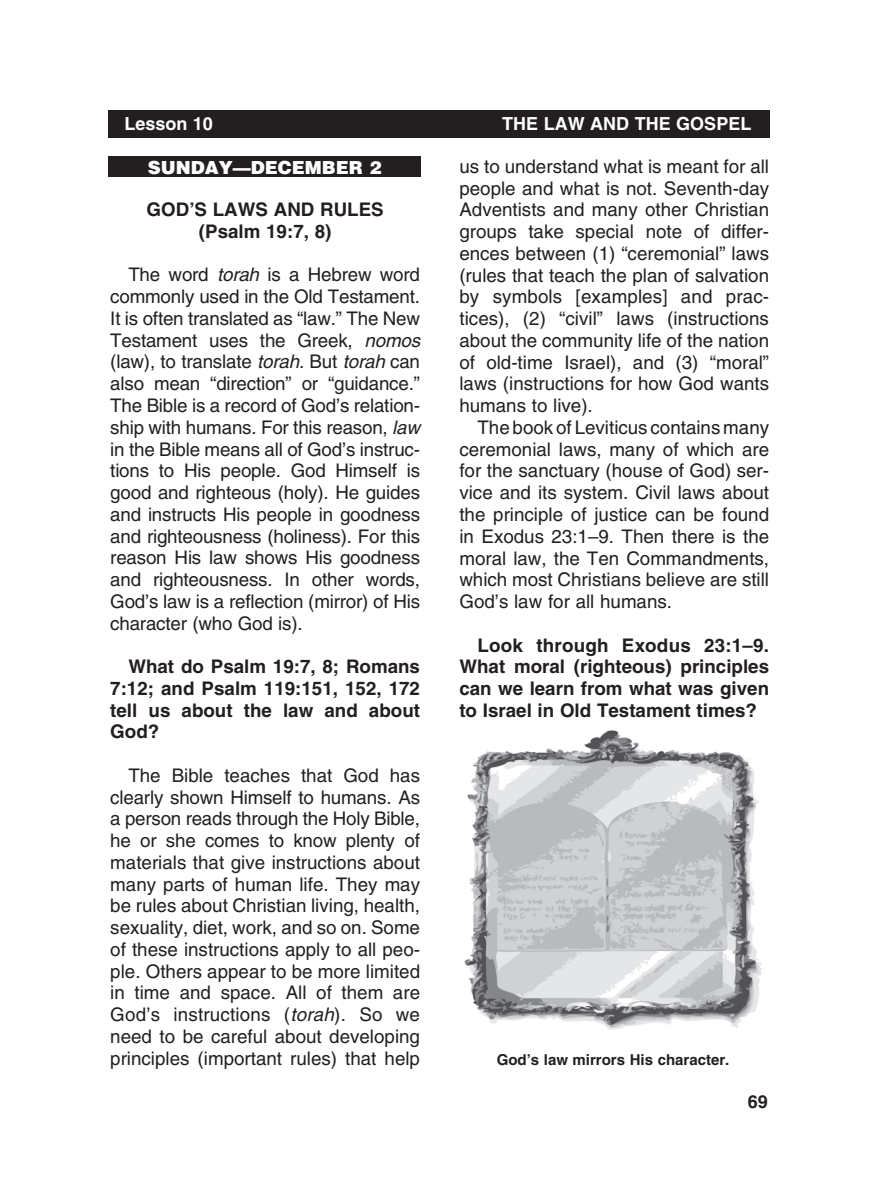
<style>
.page{position:relative;width:878px;height:1202px;background:#fff}
.page>*{position:absolute;margin:0;border:0;box-sizing:border-box;transform-origin:0 0}
._1-Body{font:18.75px/21.8px "Helvetica";letter-spacing:-.01em;color:#231f20;text-align:justify}
._2-Body_bold{font:700 18.75px/21.8px "Helvetica";color:#231f20;text-align:justify}
._5-subheads{font:700 18.75px/21.8px "Helvetica";color:#231f20;text-align:center}
.t1{font:700 18px "Helvetica";color:#fff}
.t2{font:900 18px "Helvetica";color:#fff}
.t3{font:700 18px "Helvetica";color:#231f20}
._8-captions{font:700 15px "Helvetica";color:#231f20}
.s1{font-style:italic}
</style>
<div class="page">
<div style="left:108px;top:110px;width:662px;height:27px;background:#231f20"></div>
<div style="left:108px;top:157px;width:313px;height:20px;background:#231f20"></div>
<img style="left:464px;top:730px;width:298px;height:300px">
<p class="t1" style="left:124px;top:113px;width:90px">Lesson 10</p>
<p class="t1" style="left:502px;top:113px;width:102px">The Law and</p>
<p class="t1" style="left:634px;top:113px;width:13px">the</p>
<p class="t1" style="left:676px;top:113px;width:27px">Gospel</p>
<p class="t2" style="left:148px;top:155px;width:235px">SUNDAY—DECEMBER 2</p>
<p class="_5-subheads" style="left:147px;top:198px;width:238px">GOD’S LAWS AND RULES (Psalm 19:7, 8)</p>
<p class="_1-Body" style="left:110px;top:264px;width:311px;text-align:left;text-indent:18px">The word <span class="s1">torah</span> is a Hebrew word commonly used in the Old Testament.<br>It is often translated as “law.” The New Testament uses the Greek, <span class="s1">nomos </span>(law), to translate <span class="s1">torah</span>. But <span class="s1">torah</span> can also mean “direction” or “guidance.” The Bible is a record of God’s relation&shy;ship with humans. For this reason, <span class="s1">law </span>in the Bible means all of God’s instruc&shy;tions to His people. God Himself is good and righteous (holy). He guides and instructs His people in goodness and righteousness (holiness). For this reason His law shows His goodness and righteousness. In other words, God’s law is a reflection (mirror) of His character (who God is).</p>
<p class="_2-Body_bold" style="left:110px;top:655px;width:311px;text-indent:18px">What do Psalm 19:7, 8; Romans 7:12; and Psalm 119:151, 152, 172 tell us about the law and about God?</p>
<p class="_1-Body" style="left:110px;top:764px;width:311px;text-indent:18px">The Bible teaches that God has clearly shown Himself to humans. As a person reads through the Holy Bible, he or she comes to know plenty of materials that give instructions about many parts of human life. They may be rules about Christian living, health, sexuality, diet, work, and so on. Some of these instructions apply to all peo&shy;ple. Others appear to be more limited in time and space. All of them are God’s instructions (<span class="s1">torah</span>). So we need to be careful about developing principles (important rules) that help</p>
<p class="_1-Body" style="left:459px;top:155px;width:311px">us to understand what is meant for all people and what is not. Seventh-day Adventists and many other Christian groups take special note of differ&shy;ences between (1) “ceremonial” laws (rules that teach the plan of salvation by symbols [examples] and prac&shy;tices), (2) “civil” laws (instructions about the community life of the nation of old-time Israel), and (3) “moral” laws (instructions for how God wants humans to live).</p>
<p class="_1-Body" style="left:459px;top:416px;width:311px;text-indent:18px">The book of Leviticus contains many ceremonial laws, many of which are for the sanctuary (house of God) ser&shy;vice and its system. Civil laws about the principle of justice can be found in Exodus 23:1–9. Then there is the moral law, the Ten Commandments, which most Christians believe are still God’s law for all humans.</p>
<p class="_2-Body_bold" style="left:459px;top:634px;width:311px;text-indent:18px">Look through Exodus 23:1–9.<br>What moral (righteous) principles can we learn from what was given to Israel in Old Testament times?</p>
<p class="_8-captions" style="left:496px;top:1050px;width:234px">God’s law mirrors His character.</p>
<p class="t3" style="left:747px;top:1090px;width:22px">69</p>
</div>
